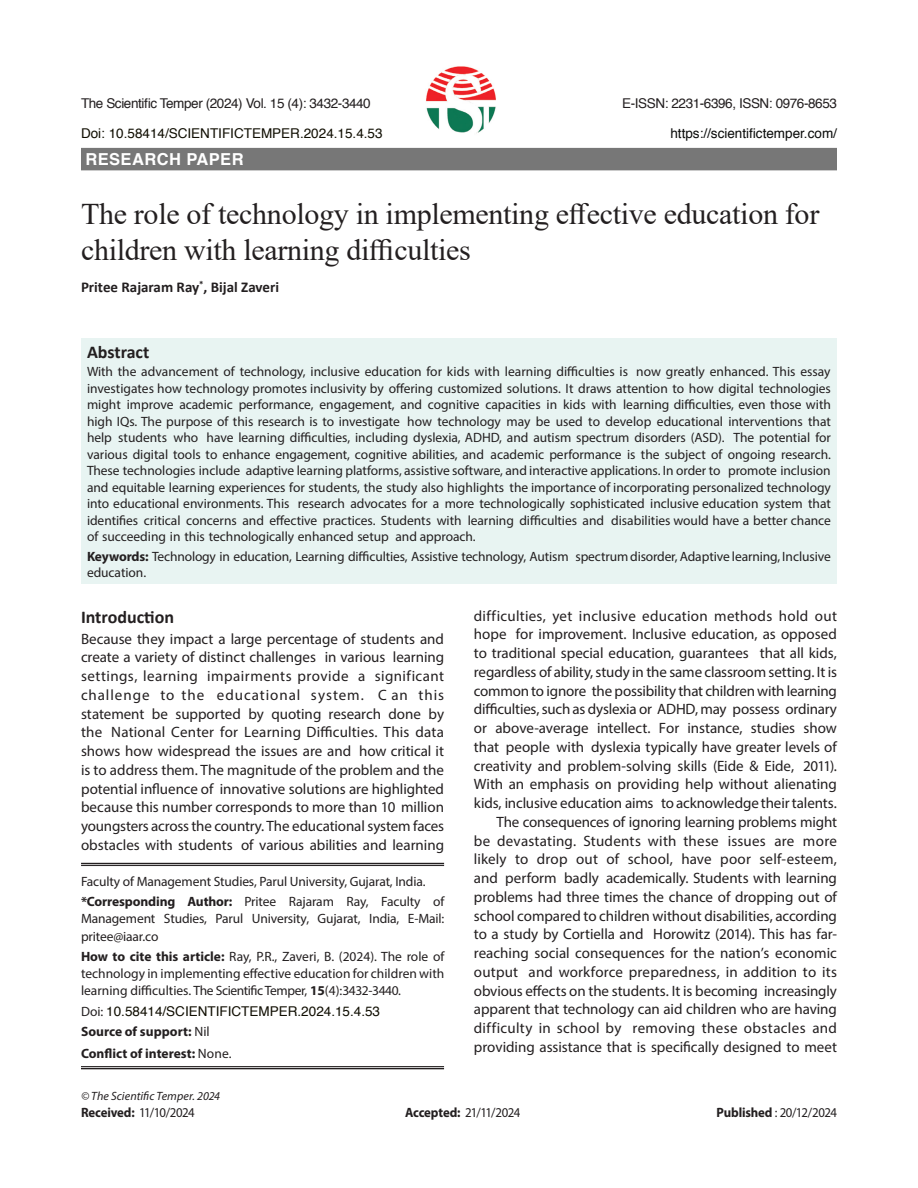
<style>
.page{position:relative;width:918px;height:1188px;background:#fff}
.page>*{position:absolute;margin:0;border:0;box-sizing:border-box;transform-origin:0 0}
.article_head{font:30px/36px "Times New Roman";letter-spacing:-.01em;color:#231f20}
.Sub-Head-1{font:700 18px "Calibri";color:#231f20}
.Subject{font:700 16.5px "Helvetica";letter-spacing:.025em;color:#fff}
.Body_flush{font:15px/18.8px "Myriad Pro";letter-spacing:-.005em;color:#231f20;text-align:justify}
.text{font:15px/18.8px "Myriad Pro";color:#231f20;text-align:justify}
.author{font:700 15px "Calibri";color:#231f20}
.Abstract{font:13.5px/16.5px "Myriad Pro";letter-spacing:-.01em;color:#231f20;text-align:justify}
.affiliation{font:13.5px/17.2px "Myriad Pro";letter-spacing:-.01em;color:#231f20;text-align:justify}
.Running_Head{font:13.5px "Helvetica";letter-spacing:-.03em;color:#231f20}
.ref{font:13.5px "Myriad Pro";letter-spacing:-.045em;color:#231f20;scale:.95 1}
.affiliation-2{font:700 13.5px "Myriad Pro";color:#231f20}
.affiliation-3{font:13.5px "Helvetica";color:#100e02}
.Running_Head-2{font:13.5px "Helvetica";color:#100e02}
.Running_Head-3{font:13.5px "Helvetica";color:#0a0b0a}
.Bottom_1st_page{font:italic 12px "Myriad Pro";letter-spacing:.005em;color:#231f20}
.s1{font-weight:700}
.s2{font-family:"Myriad Pro";color:#231f20}
.s3{font-weight:400}
</style>
<div class="page">
<div style="left:81px;top:338px;width:756px;height:245px;background:#e8f4f2"></div>
<div style="left:81px;top:148px;width:756px;height:22px;background:#777"></div>
<hr style="left:81px;top:863px;width:363px;height:1px;background:#231f20">
<hr style="left:81px;top:865px;width:363px;height:1px;background:#231f20">
<hr style="left:81px;top:1066px;width:363px;height:1px;background:#231f20">
<hr style="left:81px;top:1068px;width:363px;height:1px;background:#231f20">
<img style="left:426px;top:66px;width:70px;height:68px">
<p class="Running_Head" style="left:81px;top:92px;width:291px">The Scientific Temper (2024) Vol. 15 (4): 3432-3440</p>
<p class="Running_Head" style="left:622px;top:92px;width:216px">E-ISSN: 2231-6396, ISSN: 0976-8653</p>
<p class="Running_Head-2" style="left:81px;top:122px;width:303px">Doi: 10.58414/SCIENTIFICTEMPER.2024.15.4.53</p>
<p class="Running_Head-3" style="left:670px;top:122px;width:168px">https://scientifictemper.com/</p>
<p class="Subject" style="left:86px;top:146px;width:160px">RESEARCH PAPER</p>
<p class="article_head" style="left:81px;top:195px;width:740px">The role of technology in implementing effective education for children with learning difficulties</p>
<p class="author" style="left:81px;top:276px;width:200px">Pritee Rajaram Ray<sup>*</sup>, Bijal Zaveri</p>
<p class="Sub-Head-1" style="left:87px;top:339px;width:64px">Abstract</p>
<p class="Abstract" style="left:87px;top:363px;width:746px">With the advancement of technology, inclusive education for kids with learning difficulties is now greatly enhanced. This essay investigates how technology promotes inclusivity by offering customized solutions. It draws attention to how digital technologies might improve academic performance, engagement, and cognitive capacities in kids with learning difficulties, even those with high IQs. The purpose of this research is to investigate how technology may be used to develop educational interventions that help students who have learning difficulties, including dyslexia, ADHD, and autism spectrum disorders (ASD). The potential for various digital tools to enhance engagement, cognitive abilities, and academic performance is the subject of ongoing research.<br>These technologies include adaptive learning platforms, assistive software, and interactive applications. In order to promote inclusion and equitable learning experiences for students, the study also highlights the importance of incorporating personalized technology into educational environments. This research advocates for a more technologically sophisticated inclusive education system that identifies critical concerns and effective practices. Students with learning difficulties and disabilities would have a better chance of succeeding in this technologically enhanced setup and approach.</p>
<p class="Abstract" style="left:87px;top:548px;width:746px"><span class="s1">Keywords:</span> Technology in education, Learning difficulties, Assistive technology, Autism spectrum disorder, Adaptive learning, Inclusive education.</p>
<p class="Sub-Head-1" style="left:81px;top:604px;width:95px">Introduction</p>
<p class="Body_flush" style="left:81px;top:629px;width:365px">Because they impact a large percentage of students and create a variety of distinct challenges in various learning settings, learning impairments provide a significant challenge to the educational system. C an this statement be supported by quoting research done by the National Center for Learning Difficulties. This data shows how widespread the issues are and how critical it is to address them. The magnitude of the problem and the potential influence of innovative solutions are highlighted because this number corresponds to more than 10 million youngsters across the country. The educational system faces obstacles with students of various abilities and learning</p>
<p class="affiliation" style="left:81px;top:872px;width:346px">Faculty of Management Studies, Parul University, Gujarat, India.</p>
<p class="affiliation" style="left:81px;top:893px;width:365px"><span class="s1">*Corresponding Author:</span> Pritee Rajaram Ray, Faculty of Management Studies, Parul University, Gujarat, India, E-Mail: pritee@iaar.co</p>
<p class="affiliation" style="left:81px;top:947px;width:365px"><span class="s1">How to cite this article:</span> Ray, P.R., Zaveri, B. (2024). The role of technology in implementing effective education for children with learning difficulties. The Scientific Temper, <span class="s1">15</span>(4):3432-3440.</p>
<p class="affiliation-3" style="left:81px;top:1000px;width:301px"><span class="s2">Doi:</span> 10.58414/SCIENTIFICTEMPER.2024.15.4.53</p>
<p class="affiliation-2" style="left:81px;top:1022px;width:130px">Source of support: <span class="s3">Nil</span></p>
<p class="affiliation-2" style="left:81px;top:1044px;width:152px">Conflict of interest: <span class="s3">None.</span></p>
<p class="Body_flush" style="left:474px;top:606px;width:365px">difficulties, yet inclusive education methods hold out hope for improvement. Inclusive education, as opposed to traditional special education, guarantees that all kids, regardless of ability, study in the same classroom setting. It is common to ignore the possibility that children with learning difficulties, such as dyslexia or ADHD, may possess ordinary or above-average intellect. For instance, studies show that people with dyslexia typically have greater levels of creativity and problem-solving skills (Eide &amp; Eide, 2011).<br>With an emphasis on providing help without alienating kids, inclusive education aims to acknowledge their talents.</p>
<p class="text" style="left:474px;top:812px;width:365px;text-indent:22px">The consequences of ignoring learning problems might be devastating. Students with these issues are more likely to drop out of school, have poor self-esteem, and perform badly academically. Students with learning problems had three times the chance of dropping out of school compared to children without disabilities, according to a study by Cortiella and Horowitz (2014). This has far&shy;reaching social consequences for the nation’s economic output and workforce preparedness, in addition to its obvious effects on the students. It is becoming increasingly apparent that technology can aid children who are having difficulty in school by removing these obstacles and providing assistance that is specifically designed to meet</p>
<p class="Bottom_1st_page" style="left:81px;top:1089px;width:141px">© The Scientific Temper. 2024</p>
<p class="ref" style="left:81px;top:1104px;width:121px"><span class="s1">Received:</span> 11/10/2024</p>
<p class="ref" style="left:405px;top:1104px;width:123px"><span class="s1">Accepted:</span> 21/11/2024</p>
<p class="ref" style="left:717px;top:1104px;width:128px"><span class="s1">Published</span> : 20/12/2024</p>
</div>
